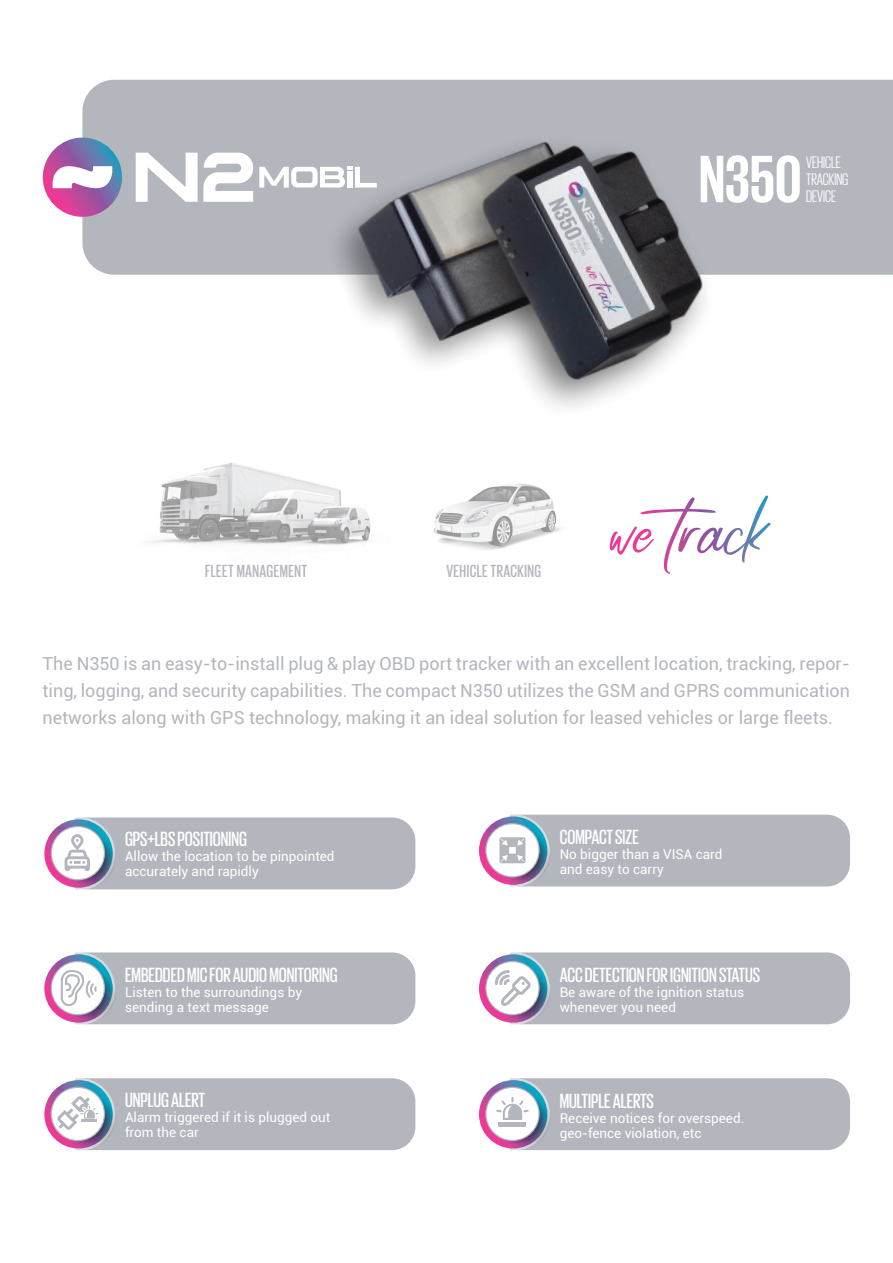
<style>
.page{position:relative;width:893px;height:1263px;background:#fff}
.page>*{position:absolute;margin:0;border:0;box-sizing:border-box;transform-origin:0 0}
.t1{font:700 68.4px "Giorgio Sans";color:#fff}
.t2{font:500 21px "Giorgio Sans";color:#fff}
.t3{font:18px/27px "Roboto";color:#b3b6bd;text-align:justify}
.t4{font:500 18px "Giorgio Sans";letter-spacing:.025em;color:#b3b6bd}
.t5{font:17.1px/17.1px "Giorgio Sans";color:#fff}
.t6{font:13.5px/15px "Roboto";color:#fff}
</style>
<div class="page">
<div style="left:82px;top:80px;width:811px;height:195px;background:#b3b6bd"></div>
<svg style="left:136px;top:153px;width:117px;height:49px"></svg>
<svg style="left:259px;top:167px;width:14px;height:21px"></svg>
<svg style="left:43px;top:138px;width:79px;height:79px;background:#975ea4"></svg>
<svg style="left:52px;top:162px;width:61px;height:30px"></svg>
<img style="left:150px;top:463px;width:221px;height:82px">
<img style="left:434px;top:506px;width:127px;height:44px">
<svg style="left:610px;top:506px;width:161px;height:68px"></svg>
<svg style="left:479px;top:816px;width:68px;height:69px"></svg>
<div style="left:486px;top:824px;width:52px;height:52px;background:#fff;border-radius:50%"></div>
<div style="left:499px;top:837px;width:26px;height:26px;background:#b3b6bd;border-radius:2px"></div>
<svg style="left:501px;top:815px;width:349px;height:71px;background:#b3b7bf"></svg>
<svg style="left:44px;top:1080px;width:69px;height:68px"></svg>
<div style="left:52px;top:1088px;width:52px;height:52px;background:#fff;border-radius:50%"></div>
<svg style="left:477px;top:1078px;width:72px;height:72px"></svg>
<svg style="left:479px;top:1080px;width:68px;height:68px"></svg>
<div style="left:486px;top:1088px;width:52px;height:52px;background:#fff;border-radius:50%"></div>
<svg style="left:479px;top:954px;width:68px;height:69px"></svg>
<div style="left:486px;top:962px;width:52px;height:52px;background:#fff;border-radius:50%"></div>
<svg style="left:44px;top:819px;width:69px;height:69px"></svg>
<div style="left:52px;top:827px;width:52px;height:52px;background:#fff;border-radius:50%"></div>
<svg style="left:65px;top:817px;width:350px;height:72px;background:#b4b8c0"></svg>
<svg style="left:44px;top:954px;width:69px;height:69px"></svg>
<div style="left:52px;top:962px;width:52px;height:52px;background:#fff;border-radius:50%"></div>
<svg style="left:61px;top:952px;width:354px;height:72px;background:#b5b8c1"></svg>
<img style="left:273px;top:79px;width:505px;height:427px">
<svg style="left:496px;top:1078px;width:354px;height:72px;background:#b5b8c0"></svg>
<svg style="left:495px;top:952px;width:355px;height:72px;background:#b6b9c1"></svg>
<svg style="left:57px;top:1078px;width:358px;height:72px;background:#b5b8c1"></svg>
<h3 class="t4" style="left:205px;top:562px;width:104px">FLEET MANAGEMENT</h3>
<h3 class="t4" style="left:446px;top:562px;width:96px">VEHICLE TRACKING</h3>
<h1 class="t1" style="left:699px;top:145px;width:104px">N350</h1>
<p class="t5" style="left:806px;top:154px;width:44px">VEHICLE<br>TRACKING<br>DEVICE</p>
<p class="t3" style="left:43px;top:649px;width:809px">The N350 is an easy-to-install plug &amp; play OBD port tracker with an excellent location, tracking, repor&shy;ting, logging, and security capabilities. The compact N350 utilizes the GSM and GPRS communication networks along with GPS technology, making it an ideal solution for leased vehicles or large fleets.</p>
<h2 class="t2" style="left:125px;top:829px;width:123px">GPS+LBS POSITIONING</h2>
<p class="t6" style="left:125px;top:848px;width:211px">Allow the location to be pinpointed accurately and rapidly</p>
<h2 class="t2" style="left:125px;top:964px;width:214px">EMBEDDED MIC FOR AUDIO MONITORING</h2>
<p class="t6" style="left:125px;top:984px;width:179px">Listen to the surroundings by sending a text message</p>
<h2 class="t2" style="left:125px;top:1090px;width:82px">UNPLUG ALERT</h2>
<p class="t6" style="left:125px;top:1109px;width:207px">Alarm triggered if it is plugged out from the car</p>
<h2 class="t2" style="left:560px;top:827px;width:81px">COMPACT SIZE</h2>
<p class="t6" style="left:560px;top:846px;width:164px">No bigger than a VISA card and easy to carry</p>
<h2 class="t2" style="left:560px;top:964px;width:202px">ACC DETECTION FOR IGNITION STATUS</h2>
<p class="t6" style="left:560px;top:984px;width:186px">Be aware of the ignition status whenever you need</p>
<h2 class="t2" style="left:560px;top:1090px;width:96px">MULTIPLE ALERTS</h2>
<p class="t6" style="left:560px;top:1110px;width:186px">Receive notices for overspeed. geo-fence violation, etc</p>
</div>
